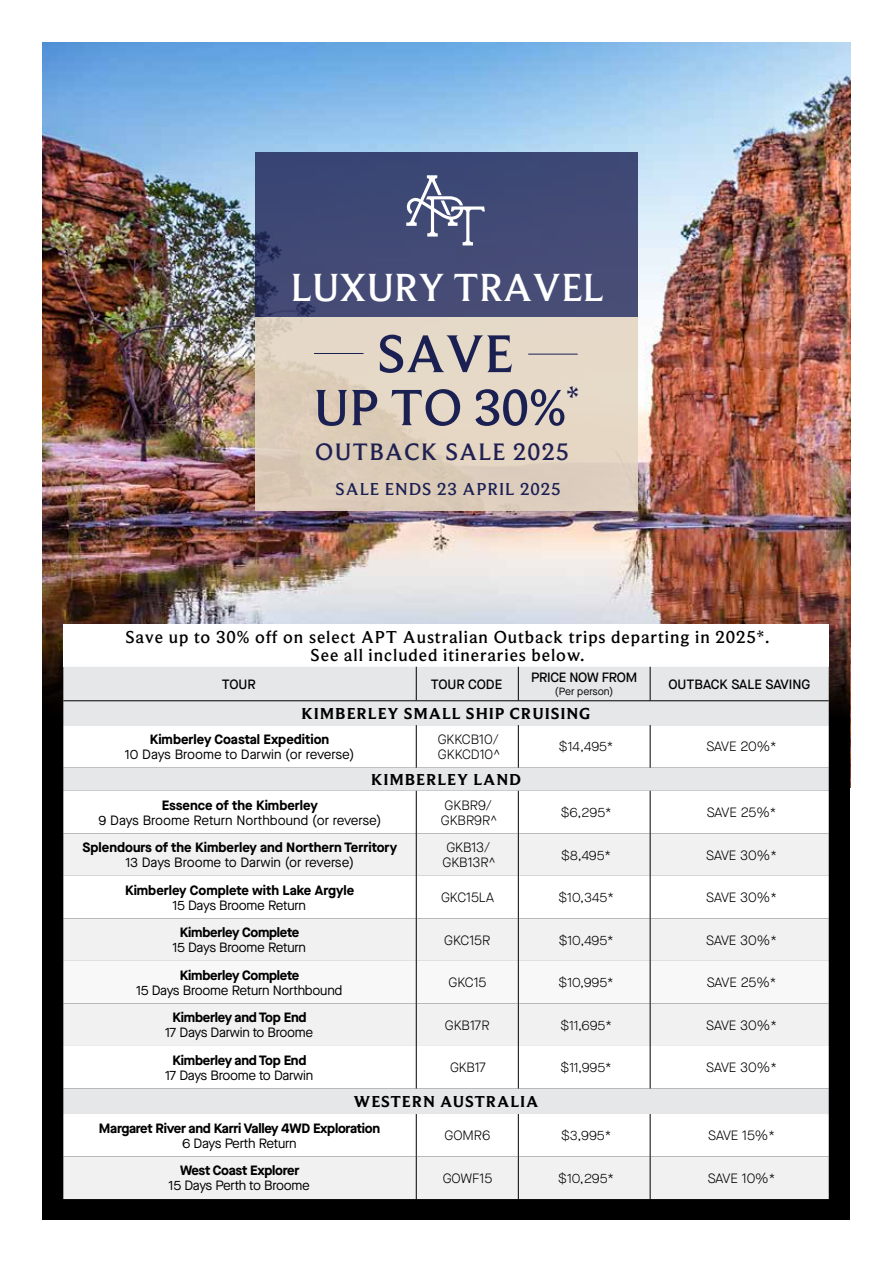
<style>
.page{position:relative;width:893px;height:1263px;background:#fff}
.page>*{position:absolute;margin:0;border:0;box-sizing:border-box;transform-origin:0 0}
.t1{font:500 55.2px "Beaufort Pro";color:#1b2053}
.t2{font:500 52.8px "Beaufort Pro";color:#1b2053}
.t3{font:500 40.8px "Beaufort Pro";color:#fff}
.t4{font:500 24.75px "Beaufort Pro";letter-spacing:.05em;color:#202152}
.t5{font:500 18px/18px "Beaufort Pro";letter-spacing:.05em;color:#000;text-align:center}
.t6{font:500 18px "Beaufort Pro";letter-spacing:.05em;color:#1b2053}
.t7{font:700 16.5px "Beaufort Pro";letter-spacing:.05em;color:#000}
.t8{font:300 13.5px/15px "Maison Neue";color:#000}
.t9{font:13.5px/15px "Maison Neue";letter-spacing:-.02em;color:#000;text-align:center}
.t10{font:700 13.5px/15px "Maison Neue";color:#000;text-align:center}
.t11{font:13.5px/15px "Maison Neue";color:#000;text-align:center}
.t12{font:700 13.5px/15px "Maison Neue";letter-spacing:-.02em;color:#000;text-align:center}
.t13{font:500 13.5px "Maison Neue";letter-spacing:-.005em;color:#000}
.t14{font:10.5px "Maison Neue";color:#000}
.s1{font-weight:700}
.s2{font-weight:400}
</style>
<div class="page">
<img style="left:42px;top:42px;width:808px;height:589px">
<div style="left:42px;top:631px;width:808px;height:589px;background:#000"></div>
<div style="left:63px;top:624px;width:766px;height:43px;background:#fff"></div>
<div style="left:63px;top:667px;width:766px;height:58px;background:#e6e7e8"></div>
<svg style="left:63px;top:725px;width:766px;height:108px;background:#f8f8f8"></svg>
<svg style="left:63px;top:833px;width:766px;height:366px;background:#f2f2f3"></svg>
<div style="left:63px;top:961px;width:766px;height:42px;background:#f8f8f9"></div>
<div style="left:63px;top:1046px;width:766px;height:42px;background:#fff"></div>
<hr style="left:416px;top:667px;width:1px;height:34px;background:#000">
<hr style="left:518px;top:667px;width:1px;height:34px;background:#000">
<hr style="left:650px;top:667px;width:1px;height:34px;background:#000">
<hr style="left:416px;top:918px;width:1px;height:43px;background:#000">
<hr style="left:416px;top:725px;width:1px;height:43px;background:#000">
<hr style="left:518px;top:725px;width:1px;height:43px;background:#000">
<hr style="left:518px;top:918px;width:1px;height:43px;background:#000">
<hr style="left:650px;top:918px;width:1px;height:43px;background:#000">
<hr style="left:416px;top:833px;width:1px;height:43px;background:#000">
<hr style="left:518px;top:833px;width:1px;height:43px;background:#000">
<hr style="left:650px;top:833px;width:1px;height:43px;background:#000">
<hr style="left:416px;top:791px;width:1px;height:42px;background:#000">
<hr style="left:518px;top:791px;width:1px;height:42px;background:#000">
<hr style="left:650px;top:791px;width:1px;height:42px;background:#000">
<hr style="left:416px;top:876px;width:1px;height:42px;background:#000">
<hr style="left:518px;top:876px;width:1px;height:42px;background:#000">
<hr style="left:650px;top:876px;width:1px;height:42px;background:#000">
<hr style="left:416px;top:961px;width:1px;height:42px;background:#000">
<hr style="left:518px;top:961px;width:1px;height:42px;background:#000">
<hr style="left:650px;top:961px;width:1px;height:42px;background:#000">
<hr style="left:416px;top:1003px;width:1px;height:43px;background:#000">
<hr style="left:518px;top:1003px;width:1px;height:43px;background:#000">
<hr style="left:650px;top:1003px;width:1px;height:43px;background:#000">
<hr style="left:416px;top:1046px;width:1px;height:42px;background:#000">
<hr style="left:518px;top:1046px;width:1px;height:42px;background:#000">
<hr style="left:650px;top:1046px;width:1px;height:42px;background:#000">
<hr style="left:416px;top:1114px;width:1px;height:42px;background:#000">
<hr style="left:416px;top:1156px;width:1px;height:43px;background:#000">
<hr style="left:518px;top:1114px;width:1px;height:42px;background:#000">
<hr style="left:518px;top:1156px;width:1px;height:43px;background:#000">
<hr style="left:650px;top:1114px;width:1px;height:42px;background:#000">
<hr style="left:650px;top:1156px;width:1px;height:43px;background:#000">
<hr style="left:650px;top:725px;width:1px;height:43px;background:#000">
<hr style="left:63px;top:700px;width:353px;height:1px;background:#000">
<hr style="left:416px;top:700px;width:102px;height:1px;background:#000">
<hr style="left:518px;top:700px;width:132px;height:1px;background:#000">
<hr style="left:650px;top:700px;width:179px;height:1px;background:#000">
<div style="left:255px;top:317px;width:383px;height:193px;background:linear-gradient(to right,#ddcdba,#e5d8c7)"></div>
<div style="left:255px;top:153px;width:383px;height:164px;background:#424a75"></div>
<svg style="left:406px;top:175px;width:79px;height:70px"></svg>
<hr style="left:314px;top:353px;width:49px;height:1px;background:#1b2053">
<hr style="left:528px;top:354px;width:50px;height:1px;background:#1b2053">
<p class="t3" style="left:291px;top:262px;width:314px">LUXURY TRAVEL</p>
<p class="t1" style="left:377px;top:319px;width:138px">SAVE</p>
<p class="t2" style="left:314px;top:374px;width:267px">UP TO 30%<sup>*</sup></p>
<p class="t4" style="left:315px;top:436px;width:255px">OUTBACK SALE 2025</p>
<p class="t6" style="left:336px;top:477px;width:226px">SALE ENDS 23 APRIL 2025</p>
<p class="t5" style="left:125px;top:628px;width:645px">Save up to 30% off on select APT Australian Outback trips departing in 2025*.<br>See all included itineraries below.</p>
<p class="t13" style="left:222px;top:675px;width:35px">TOUR</p>
<p class="t13" style="left:431px;top:675px;width:73px">TOUR CODE</p>
<p class="t13" style="left:531px;top:668px;width:108px">PRICE NOW FROM</p>
<p class="t14" style="left:555px;top:684px;width:60px">(Per person)</p>
<p class="t13" style="left:668px;top:675px;width:143px">OUTBACK SALE SAVING</p>
<p class="t7" style="left:301px;top:703px;width:291px">KIMBERLEY SMALL SHIP CRUISING</p>
<p class="t11" style="left:125px;top:732px;width:231px"><span class="s1">Kimberley Coastal Expedition<br></span>10 Days Broome to Darwin (or reverse)</p>
<p class="t8" style="left:438px;top:732px;width:64px">GKKCB10/<br>GKKCD10^</p>
<p class="t8" style="left:559px;top:739px;width:56px">$14,495*</p>
<p class="t8" style="left:706px;top:739px;width:72px">SAVE 20%*</p>
<p class="t7" style="left:371px;top:769px;width:152px">KIMBERLEY LAND</p>
<p class="t11" style="left:99px;top:797px;width:284px"><span class="s1">Essence of the Kimberley<br></span>9 Days Broome Return Northbound (or reverse)</p>
<p class="t8" style="left:441px;top:797px;width:58px">GKBR9/<br>GKBR9R^</p>
<p class="t8" style="left:561px;top:805px;width:52px">$6,295*</p>
<p class="t8" style="left:707px;top:805px;width:71px">SAVE 25%*</p>
<p class="t10" style="left:83px;top:839px;width:316px">Splendours of the Kimberley and Northern Territory<br><span class="s2">13 Days Broome to Darwin (or reverse)</span></p>
<p class="t8" style="left:443px;top:840px;width:55px">GKB13/<br>GKB13R^</p>
<p class="t8" style="left:561px;top:847px;width:51px">$8,495*</p>
<p class="t8" style="left:706px;top:847px;width:72px">SAVE 30%*</p>
<p class="t10" style="left:125px;top:882px;width:231px">Kimberley Complete with Lake Argyle<br><span class="s2">15 Days Broome Return</span></p>
<p class="t8" style="left:441px;top:890px;width:54px">GKC15LA</p>
<p class="t8" style="left:558px;top:890px;width:57px">$10,345*</p>
<p class="t8" style="left:706px;top:890px;width:72px">SAVE 30%*</p>
<p class="t9" style="left:172px;top:925px;width:135px"><span class="s1">Kimberley Complete<br></span>15 Days Broome Return</p>
<p class="t8" style="left:444px;top:932px;width:48px">GKC15R</p>
<p class="t8" style="left:559px;top:932px;width:57px">$10,495*</p>
<p class="t8" style="left:706px;top:932px;width:72px">SAVE 30%*</p>
<p class="t9" style="left:136px;top:967px;width:208px"><span class="s1">Kimberley Complete<br></span>15 Days Broome Return Northbound</p>
<p class="t8" style="left:449px;top:975px;width:39px">GKC15</p>
<p class="t8" style="left:559px;top:975px;width:57px">$10,995*</p>
<p class="t8" style="left:707px;top:975px;width:71px">SAVE 25%*</p>
<p class="t9" style="left:165px;top:1010px;width:150px"><span class="s1">Kimberley and Top End<br></span>17 Days Darwin to Broome</p>
<p class="t8" style="left:445px;top:1017px;width:46px">GKB17R</p>
<p class="t8" style="left:560px;top:1017px;width:53px">$11,695*</p>
<p class="t8" style="left:706px;top:1017px;width:72px">SAVE 30%*</p>
<p class="t9" style="left:165px;top:1052px;width:150px"><span class="s1">Kimberley and Top End<br></span>17 Days Broome to Darwin</p>
<p class="t8" style="left:450px;top:1060px;width:37px">GKB17</p>
<p class="t8" style="left:561px;top:1060px;width:53px">$11,995*</p>
<p class="t8" style="left:706px;top:1060px;width:72px">SAVE 30%*</p>
<p class="t7" style="left:353px;top:1091px;width:187px">WESTERN AUSTRALIA</p>
<p class="t12" style="left:99px;top:1120px;width:283px">Margaret River and Karri Valley 4WD Exploration<br><span class="s2">6 Days Perth Return</span></p>
<p class="t8" style="left:444px;top:1128px;width:47px">GOMR6</p>
<p class="t8" style="left:561px;top:1128px;width:51px">$3,995*</p>
<p class="t8" style="left:708px;top:1128px;width:68px">SAVE 15%*</p>
<p class="t9" style="left:169px;top:1163px;width:143px"><span class="s1">West Coast Explorer<br></span>15 Days Perth to Broome</p>
<p class="t8" style="left:443px;top:1171px;width:51px">GOWF15</p>
<p class="t8" style="left:558px;top:1171px;width:57px">$10,295*</p>
<p class="t8" style="left:708px;top:1171px;width:69px">SAVE 10%*</p>
</div>
